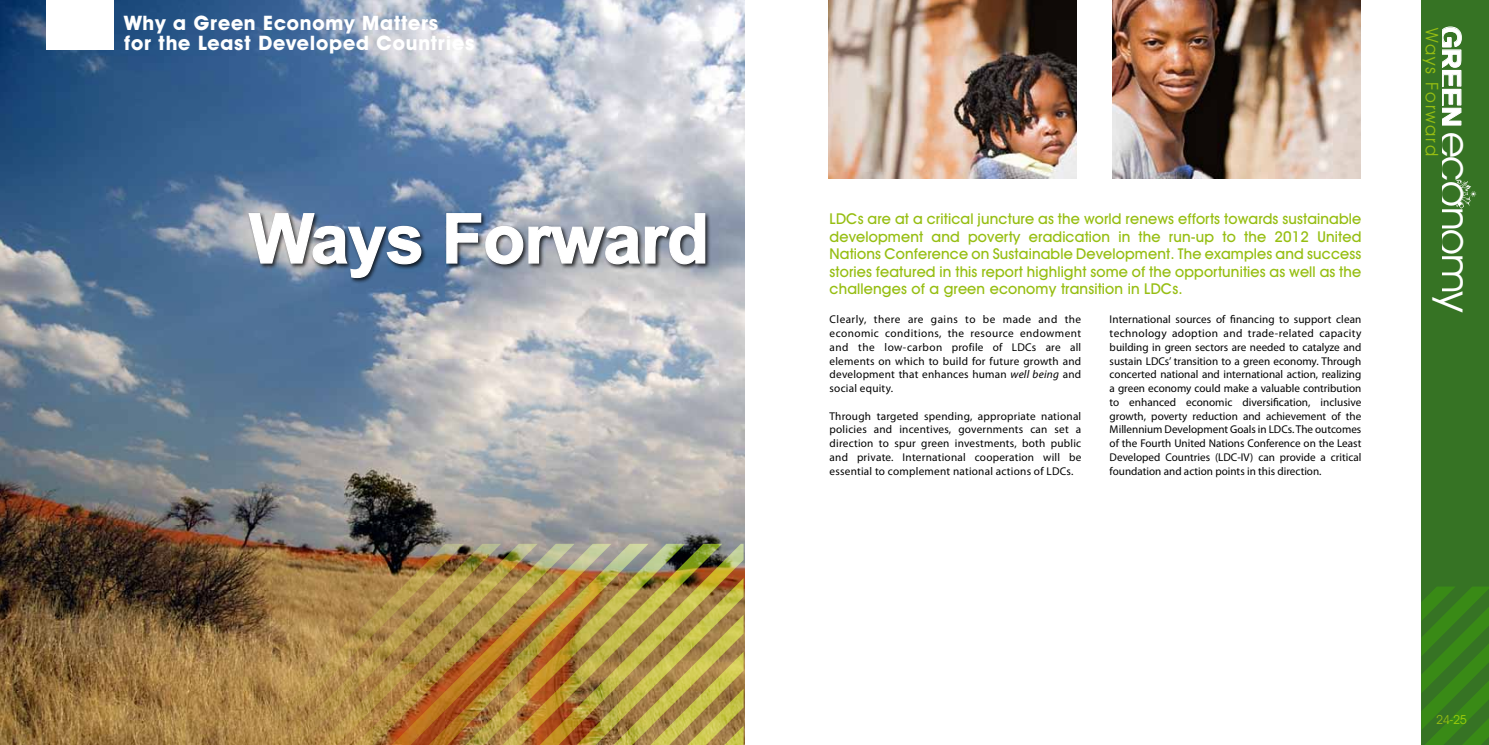
<style>
.page{position:relative;width:1489px;height:745px;background:#fff}
.page>*{position:absolute;margin:0;border:0;box-sizing:border-box;transform-origin:0 0}
.t1{font:700 68.75px "Arial";letter-spacing:-.01em;color:#fff}
.t2{font:42.5px "Avant Garde IT Cby BT";letter-spacing:-.03em;color:#fff}
.t3{font:700 29.62px "Arial";letter-spacing:-.03em;color:#fff}
.t4{font:700 20px/20px "Avant Garde IT Cby BT";letter-spacing:.04em;color:#fff}
.t5{font:17.5px "Avant Garde IT Cby BT";letter-spacing:.1em;color:#96be12}
.t6{font:500 15px/17.5px "Avant Garde IT Cby BT";letter-spacing:.01em;color:#96be12;text-align:justify}
.t7{font:12.5px "Avant Garde IT Cby BT";color:#96be12}
.t8{font:11.25px/13.8px "Myriad Pro";letter-spacing:.02em;color:#000;text-align:justify}
.s1{font-style:italic}
</style>
<div class="page">
<img style="left:0;top:0;width:744px;height:543px">
<div style="left:46px;top:0;width:67px;height:50px;background:#fff"></div>
<img style="left:0;top:543px;width:745px;height:201px">
<div style="left:247px;top:211px;width:464px;height:73px;background:#000;opacity:.75"></div>
<svg style="left:248px;top:212px;width:174px;height:66px;background:#627287"></svg>
<svg style="left:445px;top:212px;width:261px;height:53px;background:#7e848e"></svg>
<img style="left:828px;top:0;width:248px;height:178px">
<img style="left:1112px;top:0;width:247px;height:178px">
<div style="left:1421px;top:0;width:67px;height:744px;background:#367324"></div>
<svg style="left:1442px;top:26px;width:20px;height:100px"></svg>
<svg style="left:1456px;top:179px;width:20px;height:29px"></svg>
<svg style="left:1421px;top:587px;width:67px;height:157px"></svg>
<h3 class="t4" style="left:124px;top:13px;width:352px">Why a Green Economy Matters<br>for the Least Developed Countries</h3>
<h1 class="t1" style="left:249px;top:193px;width:461px">Ways Forward</h1>
<p class="t6" style="left:829px;top:210px;width:533px">LDCs are at a critical juncture as the world renews efforts towards sustainable development and poverty eradication in the run-up to the 2012 United Nations Conference on Sustainable Development. The examples and success stories featured in this report highlight some of the opportunities as well as the challenges of a green economy transition in LDCs.</p>
<p class="t8" style="left:829px;top:312px;width:253px">Clearly, there are gains to be made and the economic conditions, the resource endowment and the low-carbon profile of LDCs are all elements on which to build for future growth and development that enhances human <span class="s1">well being</span> and social equity.</p>
<p class="t8" style="left:829px;top:408px;width:253px">Through targeted spending, appropriate national policies and incentives, governments can set a direction to spur green investments, both public and private. International cooperation will be essential to complement national actions of LDCs.</p>
<p class="t8" style="left:1109px;top:312px;width:253px">International sources of financing to support clean technology adoption and trade-related capacity building in green sectors are needed to catalyze and sustain LDCs’ transition to a green economy. Through concerted national and international action, realizing a green economy could make a valuable contribution to enhanced economic diversification, inclusive growth, poverty reduction and achievement of the Millennium Development Goals in LDCs. The outcomes of the Fourth United Nations Conference on the Least Developed Countries (LDC-IV) can provide a critical foundation and action points in this direction.</p>
<h3 class="t3" style="left:1469px;top:26px;width:103px;rotate:90deg">GREEN</h3>
<h3 class="t5" style="left:1442px;top:28px;width:129px;rotate:90deg">Ways Forward</h3>
<h2 class="t2" style="left:1480px;top:132px;width:183px;rotate:90deg">economy</h2>
<p class="t7" style="left:1435px;top:711px;width:32px">24-25</p>
</div>
